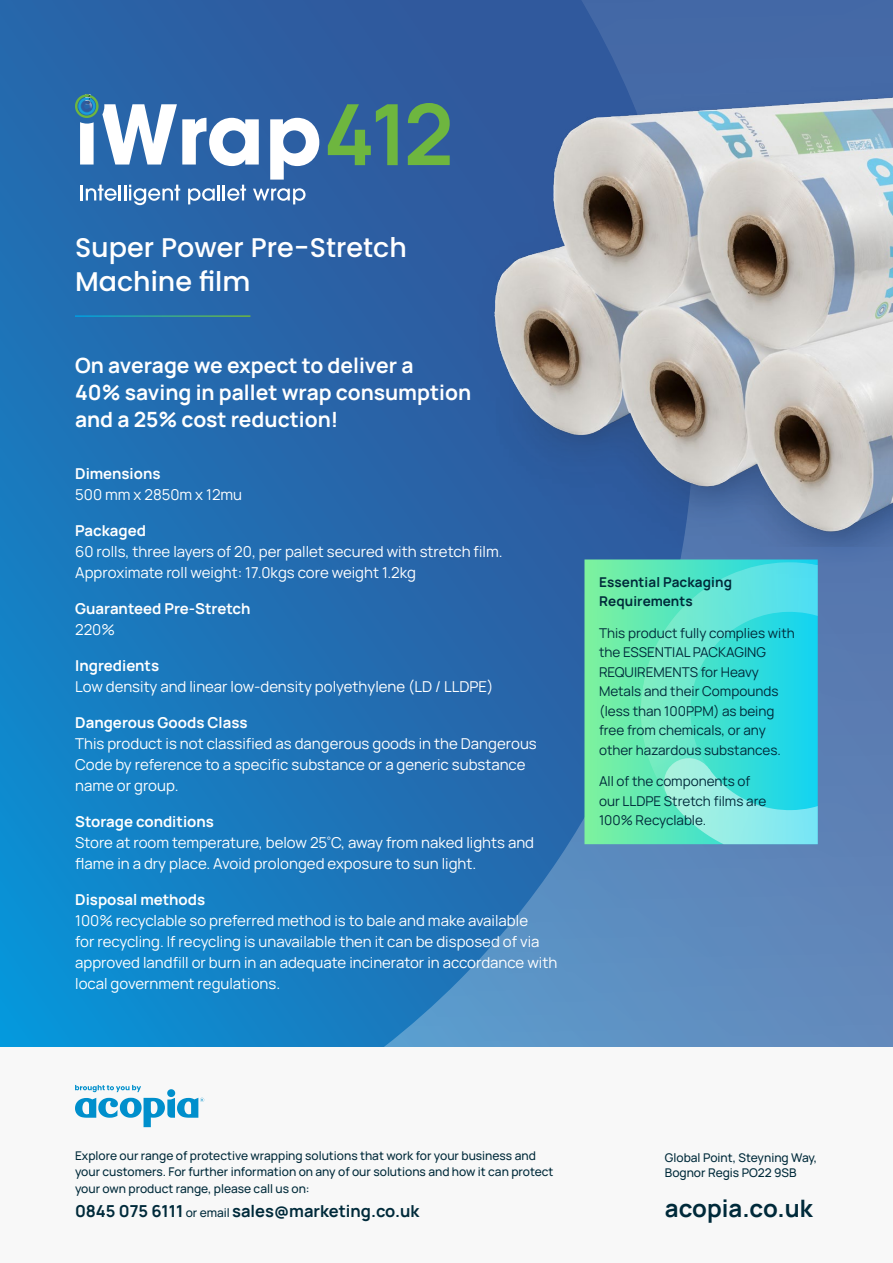
<style>
.page{position:relative;width:893px;height:1263px;background:#fff}
.page>*{position:absolute;margin:0;border:0;box-sizing:border-box;transform-origin:0 0}
.t1{font:700 84.6px "Manrope";color:#6eb63f}
.t2{font:500 27px/34.5px "Poppins";color:#fff}
.t3{font:700 24px "Manrope";color:#002a3a}
.t4{font:700 21px/27px "Manrope";color:#fff}
.t5{font:700 16.5px "Manrope";color:#002a3a}
.t6{font:15px/21px "Manrope";color:#fff}
.t7{font:700 15px "Manrope";color:#fff}
.t8{font:13.5px/19.5px "Manrope";color:#002a3a}
.t9{font:700 13.5px/19.5px "Manrope";letter-spacing:.01em;color:#002a3a}
.t10{font:500 12px/16.5px "Manrope";color:#002a3a}
.s1{font-weight:700}
.s2{font-weight:500;font-size:12px}
</style>
<div class="page">
<div style="left:0;top:0;width:893px;height:1048px;background:linear-gradient(to bottom,#2e5da1,#1087cb)"></div>
<svg style="left:383px;top:0;width:510px;height:1048px;background:#4074b0"></svg>
<div style="left:0;top:1048px;width:893px;height:215px;background:#f8f8f8"></div>
<hr style="left:75px;top:315px;width:175px;height:2px;background:#fff">
<svg style="left:584px;top:583px;width:57px;height:261px;background:#6feaa6"></svg>
<svg style="left:641px;top:583px;width:177px;height:261px;background:#4ee1d7"></svg>
<svg style="left:661px;top:755px;width:56px;height:56px;background:#91eed9"></svg>
<div style="left:476px;top:82px;width:417px;height:501px;background:#30599d;opacity:.6"></div>
<img style="left:463px;top:77px;width:430px;height:469px">
<svg style="left:75px;top:1085px;width:129px;height:42px"></svg>
<svg style="left:270px;top:118px;width:49px;height:62px"></svg>
<hr style="left:80px;top:185px;width:3px;height:15px;background:#fff">
<svg style="left:86px;top:185px;width:94px;height:20px"></svg>
<svg style="left:188px;top:185px;width:58px;height:19px"></svg>
<svg style="left:253px;top:188px;width:53px;height:16px"></svg>
<svg style="left:75px;top:94px;width:184px;height:72px"></svg>
<h1 class="t1" style="left:324px;top:75px;width:132px">412</h1>
<h2 class="t2" style="left:75px;top:230px;width:333px">Super Power Pre-Stretch<br>Machine film</h2>
<h3 class="t4" style="left:75px;top:350px;width:397px">On average we expect to deliver a<br>40% saving in pallet wrap consumption and a 25% cost reduction!</h3>
<p class="t7" style="left:75px;top:463px;width:87px">Dimensions</p>
<p class="t6" style="left:75px;top:483px;width:169px">500 mm x 2850m x 12mu</p>
<p class="t7" style="left:75px;top:520px;width:72px">Packaged</p>
<p class="t6" style="left:75px;top:540px;width:429px">60 rolls, three layers of 20, per pallet secured with stretch film.<br>Approximate roll weight: 17.0kgs core weight 1.2kg</p>
<p class="t7" style="left:75px;top:598px;width:177px">Guaranteed Pre-Stretch</p>
<p class="t6" style="left:75px;top:618px;width:41px">220%</p>
<p class="t7" style="left:75px;top:655px;width:85px">Ingredients</p>
<p class="t6" style="left:75px;top:675px;width:420px">Low density and linear low-density polyethylene (LD / LLDPE)</p>
<p class="t7" style="left:75px;top:712px;width:174px">Dangerous Goods Class</p>
<p class="t6" style="left:75px;top:732px;width:463px">This product is not classified as dangerous goods in the Dangerous<br>Code by reference to a specific substance or a generic substance name or group.</p>
<p class="t6" style="left:75px;top:810px;width:460px"><span class="s1">Storage conditions<br></span>Store at room temperature, below 25<sup>°</sup>C, away from naked lights and flame in a dry place. Avoid prolonged exposure to sun light.</p>
<p class="t7" style="left:75px;top:889px;width:132px">Disposal methods</p>
<p class="t6" style="left:75px;top:909px;width:484px">100% recyclable so preferred method is to bale and make available<br>for recycling. If recycling is unavailable then it can be disposed of via approved landfill or burn in an adequate incinerator in accordance with local government regulations.</p>
<p class="t9" style="left:599px;top:572px;width:135px">Essential Packaging<br>Requirements</p>
<p class="t8" style="left:599px;top:623px;width:197px">This product fully complies with the ESSENTIAL PACKAGING<br>REQUIREMENTS for Heavy<br>Metals and their Compounds (less than 100PPM) as being free from chemicals, or any other hazardous substances.</p>
<p class="t8" style="left:599px;top:771px;width:169px">All of the components of our LLDPE Stretch films are<br>100% Recyclable.</p>
<p class="t10" style="left:75px;top:1146px;width:480px">Explore our range of protective wrapping solutions that work for your business and your customers. For further information on any of our solutions and how it can protect your own product range, please call us on:</p>
<p class="t5" style="left:75px;top:1199px;width:346px">0845 075 6111 <span class="s2">or email</span> sales@marketing.co.uk</p>
<p class="t10" style="left:665px;top:1149px;width:154px;line-height:15px">Global Point, Steyning Way,<br>Bognor Regis PO22 9SB</p>
<h3 class="t3" style="left:665px;top:1191px;width:149px">acopia.co.uk</h3>
</div>
